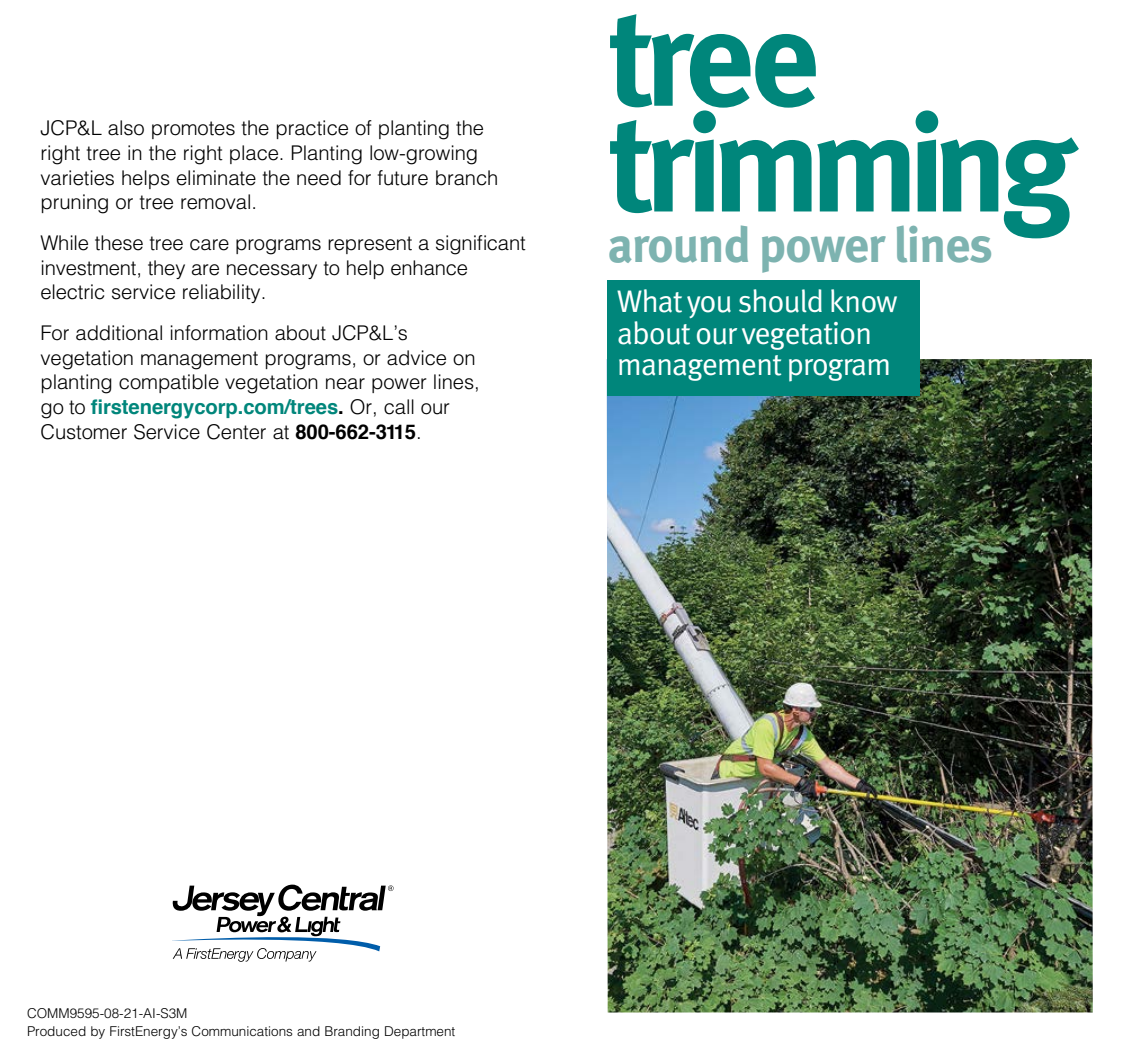
<style>
.page{position:relative;width:1134px;height:1053px;background:#fff}
.page>*{position:absolute;margin:0;border:0;box-sizing:border-box;transform-origin:0 0}
.t1{font:700 137.25px/105.8px "Meta OT";letter-spacing:-.08em;color:#00867b}
.t2{font:700 49.5px "Meta OT";letter-spacing:-.03em;color:#7db3b0}
.t3{font:31.28px/31.5px "Meta OT Norm";letter-spacing:-.04em;color:#fff}
.t4{font:300 20.25px/24.8px "Helvetica LT Std";letter-spacing:-.005em;color:#000}
.t5{font:300 13.5px/18px "Helvetica LT Std";color:#000}
.s1{font-family:"Helvetica";font-weight:700;color:#00867b}
.s2{font-family:"Helvetica";font-weight:700}
</style>
<div class="page">
<img style="left:607px;top:359px;width:486px;height:653px">
<svg style="left:172px;top:885px;width:222px;height:77px"></svg>
<div style="left:608px;top:280px;width:312px;height:116px;background:#00867b"></div>
<p class="t4" style="left:40px;top:115px;width:459px">JCP&amp;L also promotes the practice of planting the right tree in the right place. Planting low-growing varieties helps eliminate the need for future branch pruning or tree removal.</p>
<p class="t4" style="left:40px;top:230px;width:487px">While these tree care programs represent a significant investment, they are necessary to help enhance electric service reliability.</p>
<p class="t4" style="left:40px;top:320px;width:441px">For additional information about JCP&amp;L’s vegetation management programs, or advice on planting compatible vegetation near power lines, go to <span class="s1">firstenergycorp.com/trees</span><span class="s2">.</span> Or, call our Customer Service Center at <span class="s2">800-662-3115</span>.</p>
<p class="t1" style="left:607px;top:7px;width:471px">tree trimming</p>
<p class="t2" style="left:608px;top:213px;width:387px">around power lines</p>
<p class="t3" style="left:617px;top:286px;width:282px">What you should know about our vegetation management program</p>
<p class="t5" style="left:27px;top:1004px;width:430px">COMM9595-08-21-AI-S3M<br>Produced by FirstEnergy’s Communications and Branding Department</p>
</div>
